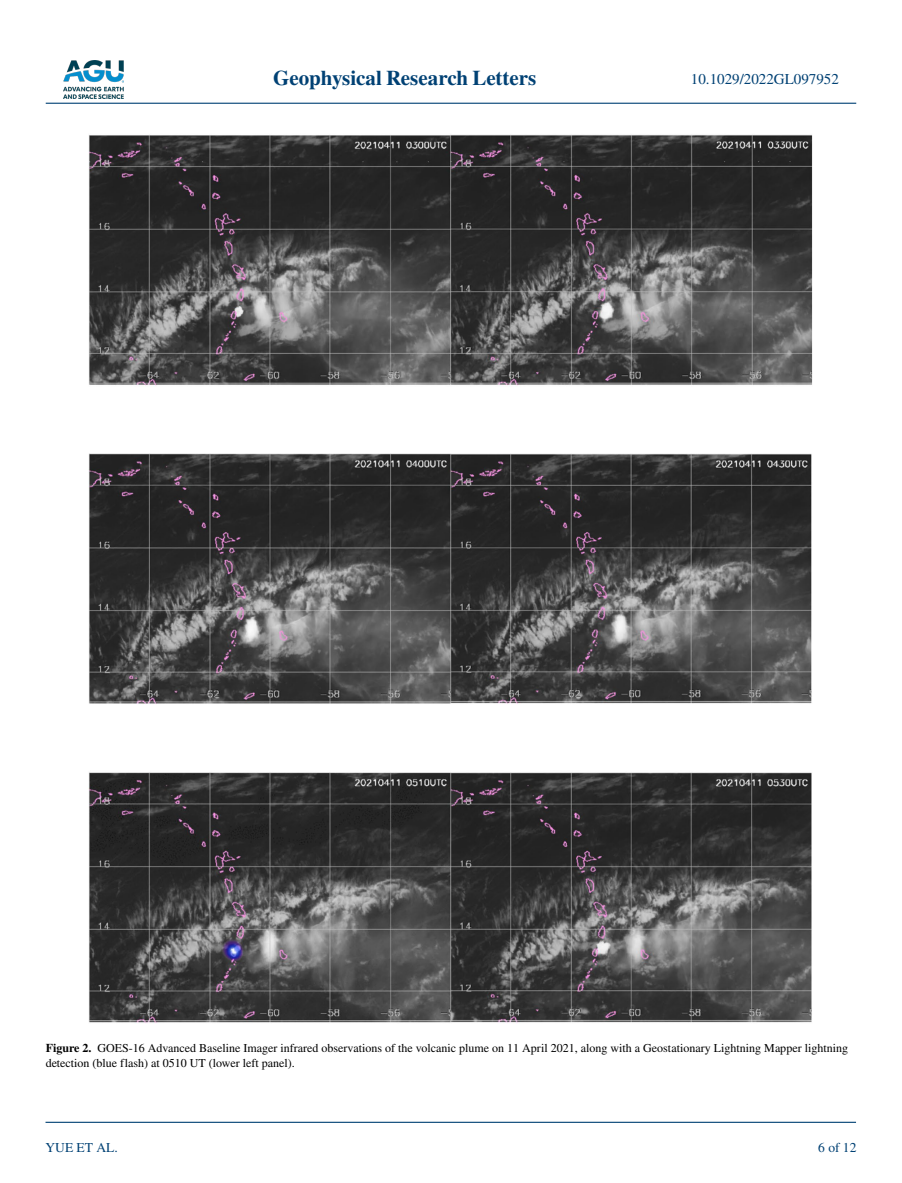
<style>
.page{position:relative;width:902px;height:1183px;background:#fff}
.page>*{position:absolute;margin:0;border:0;box-sizing:border-box;transform-origin:0 0}
.t1{font:700 21px "STIX";color:#004174}
.t2{font:15px "STIX";color:#004174}
.t3{font:13.5px "STIX";color:#004174}
.t4{font:12px/15px "STIX";color:#000}
.s1{font-weight:700}
</style>
<div class="page">
<img style="left:63px;top:60px;width:60px;height:39px">
<hr style="left:46px;top:103px;width:810px;height:1px;background:#004174">
<hr style="left:45px;top:1121px;width:810px;height:1px;background:#004174">
<img style="left:88px;top:134px;width:724px;height:889px">
<h1 class="t1" style="left:273px;top:66px;width:265px">Geophysical Research Letters</h1>
<p class="t2" style="left:691px;top:69px;width:149px">10.1029/2022GL097952</p>
<p class="t4" style="left:46px;top:1041px;width:803px"><span class="s1">Figure 2.</span> GOES-16 Advanced Baseline Imager infrared observations of the volcanic plume on 11 April 2021, along with a Geostationary Lightning Mapper lightning detection (blue flash) at 0510 UT (lower left panel).</p>
<p class="t3" style="left:45px;top:1138px;width:74px">YUE ET AL.</p>
<p class="t3" style="left:818px;top:1138px;width:40px">6 of 12</p>
</div>
